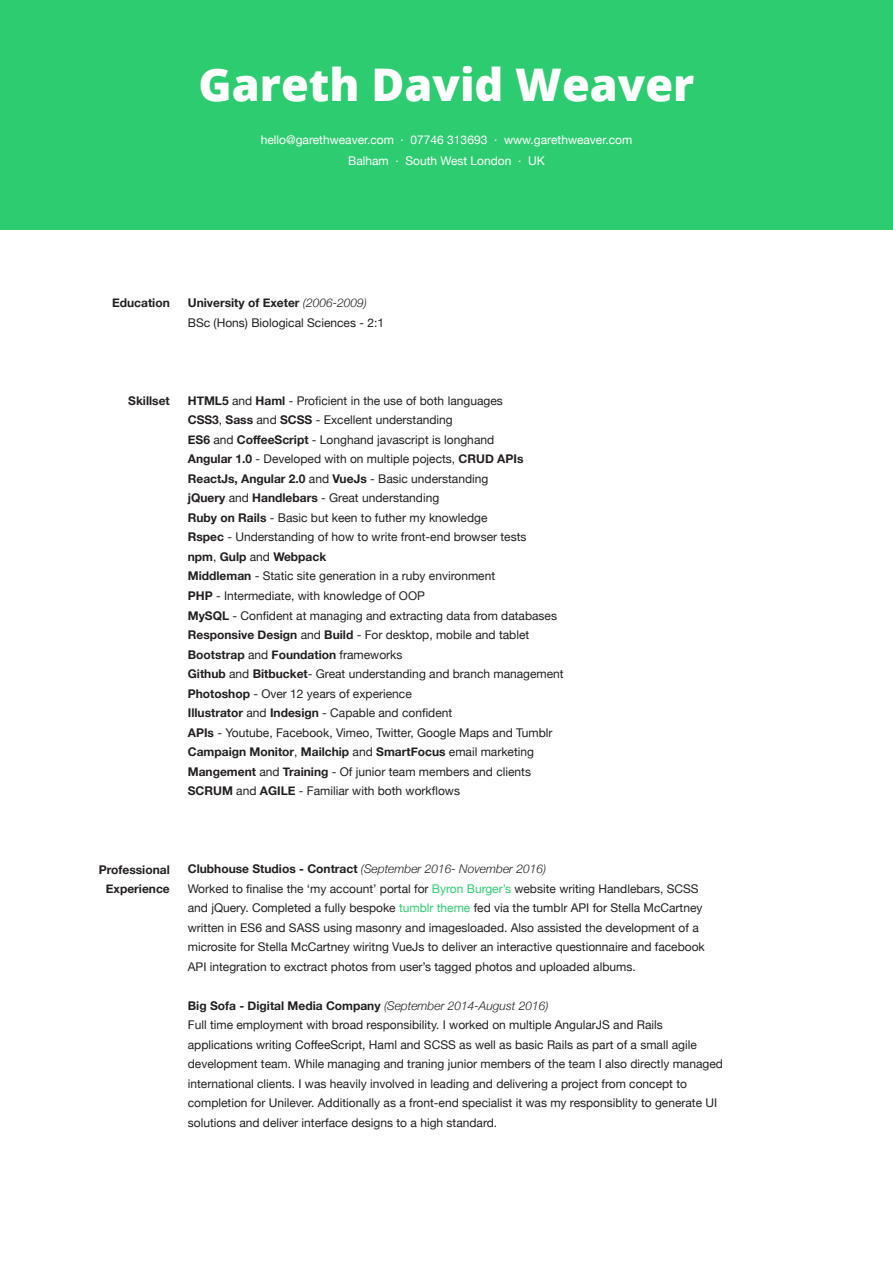
<style>
.page{position:relative;width:893px;height:1263px;background:#fff}
.page>*{position:absolute;margin:0;border:0;box-sizing:border-box;transform-origin:0 0}
.t1{font:800 45px "Open Sans";color:#fff}
.t2{font:12px/19.5px "Helvetica Neue";color:#231f20}
.t3{font:700 12px "Helvetica Neue";color:#231f20}
.t4{font:12px "Helvetica Neue";color:#fff}
.t5{font:italic 300 12px "Helvetica Neue";color:#231f20}
.s1{font-weight:300;font-style:italic}
.s2{font-weight:700}
.s3{font-weight:400}
.s4{font-weight:700;font-style:normal}
.s5{color:#2ecc71}
</style>
<div class="page">
<div style="left:0;top:0;width:893px;height:230px;background:#2ecc71"></div>
<p class="t1" style="left:199px;top:51px;width:497px">Gareth David Weaver</p>
<p class="t4" style="left:261px;top:132px;width:373px">hello@garethweaver.com · 07746 313693 · www.garethweaver.com</p>
<p class="t4" style="left:348px;top:153px;width:198px">Balham · South West London · UK</p>
<p class="t3" style="left:112px;top:294px;width:59px">Education</p>
<p class="t3" style="left:188px;top:294px;width:181px">University of Exeter <span class="s1">(2006-2009)</span></p>
<p class="t2" style="left:188px;top:314px;width:198px">BSc (Hons) Biological Sciences - 2:1</p>
<p class="t3" style="left:128px;top:391px;width:43px">Skillset</p>
<p class="t2" style="left:188px;top:392px;width:316px"><span class="s2">HTML5</span> and <span class="s2">Haml</span> - Proficient in the use of both languages</p>
<p class="t2" style="left:188px;top:411px;width:267px"><span class="s2">CSS3</span>, <span class="s2">Sass</span> and <span class="s2">SCSS</span> - Excellent understanding</p>
<p class="t2" style="left:188px;top:431px;width:308px"><span class="s2">ES6</span> and <span class="s2">CoffeeScript</span> - Longhand javascript is longhand</p>
<p class="t2" style="left:188px;top:450px;width:337px"><span class="s2">Angular 1.0</span> - Developed with on multiple pojects, <span class="s2">CRUD APIs</span></p>
<p class="t3" style="left:188px;top:469px;width:302px">ReactJs, Angular 2.0 <span class="s3">and</span> VueJs <span class="s3">- Basic understanding</span></p>
<p class="t2" style="left:188px;top:489px;width:253px"><span class="s2">jQuery</span> and <span class="s2">Handlebars</span> - Great understanding</p>
<p class="t2" style="left:188px;top:509px;width:301px"><span class="s2">Ruby on Rails</span> - Basic but keen to futher my knowledge</p>
<p class="t2" style="left:188px;top:528px;width:340px"><span class="s2">Rspec</span> - Understanding of how to write front-end browser tests</p>
<p class="t3" style="left:188px;top:547px;width:140px">npm<span class="s3">,</span> Gulp <span class="s3">and</span> Webpack</p>
<p class="t2" style="left:188px;top:567px;width:309px"><span class="s2">Middleman</span> - Static site generation in a ruby environment</p>
<p class="t2" style="left:188px;top:587px;width:239px"><span class="s2">PHP</span> - Intermediate, with knowledge of OOP</p>
<p class="t2" style="left:188px;top:606px;width:371px"><span class="s2">MySQL</span> - Confident at managing and extracting data from databases</p>
<p class="t2" style="left:188px;top:626px;width:343px"><span class="s2">Responsive Design</span> and <span class="s2">Build</span> - For desktop, mobile and tablet</p>
<p class="t3" style="left:188px;top:645px;width:216px">Bootstrap <span class="s3">and</span> Foundation <span class="s3">frameworks</span></p>
<p class="t2" style="left:188px;top:665px;width:377px"><span class="s2">Github</span> and <span class="s2">Bitbucket</span>- Great understanding and branch management</p>
<p class="t2" style="left:188px;top:684px;width:226px"><span class="s2">Photoshop</span> - Over 12 years of experience</p>
<p class="t2" style="left:188px;top:704px;width:266px"><span class="s2">Illustrator</span> and <span class="s2">Indesign</span> - Capable and confident</p>
<p class="t2" style="left:188px;top:723px;width:366px"><span class="s2">APIs</span> - Youtube, Facebook, Vimeo, Twitter, Google Maps and Tumblr</p>
<p class="t3" style="left:188px;top:742px;width:348px">Campaign Monitor<span class="s3">,</span> Mailchip <span class="s3">and</span> SmartFocus <span class="s3">email marketing</span></p>
<p class="t2" style="left:188px;top:762px;width:345px"><span class="s2">Mangement</span> and <span class="s2">Training</span> - Of junior team members and clients</p>
<p class="t2" style="left:188px;top:782px;width:274px"><span class="s2">SCRUM</span> and <span class="s2">AGILE</span> - Familiar with both workflows</p>
<p class="t3" style="left:99px;top:860px;width:73px">Professional</p>
<p class="t3" style="left:106px;top:880px;width:65px">Experience</p>
<p class="t5" style="left:188px;top:859px;width:360px"><span class="s4">Clubhouse Studios - Contract</span> (September 2016- November 2016)</p>
<p class="t2" style="left:188px;top:879px;width:518px">Worked to finalise the ‘my account’ portal for <span class="s5">Byron Burger’s</span> website writing Handlebars, SCSS and jQuery. Completed a fully bespoke <span class="s5">tumblr theme</span> fed via the tumblr API for Stella McCartney written in ES6 and SASS using masonry and imagesloaded. Also assisted the development of a microsite for Stella McCartney wiritng VueJs to deliver an interactive questionnaire and facebook API integration to exctract photos from user’s tagged photos and uploaded albums.</p>
<p class="t3" style="left:188px;top:996px;width:362px">Big Sofa - Digital Media Company <span class="s1">(September 2014-August 2016)</span></p>
<p class="t2" style="left:188px;top:1016px;width:537px">Full time employment with broad responsibility. I worked on multiple AngularJS and Rails applications writing CoffeeScript, Haml and SCSS as well as basic Rails as part of a small agile development team. While managing and traning junior members of the team I also directly managed international clients. I was heavily involved in leading and delivering a project from concept to completion for Unilever. Additionally as a front-end specialist it was my responsiblity to generate UI solutions and deliver interface designs to a high standard.</p>
</div>
